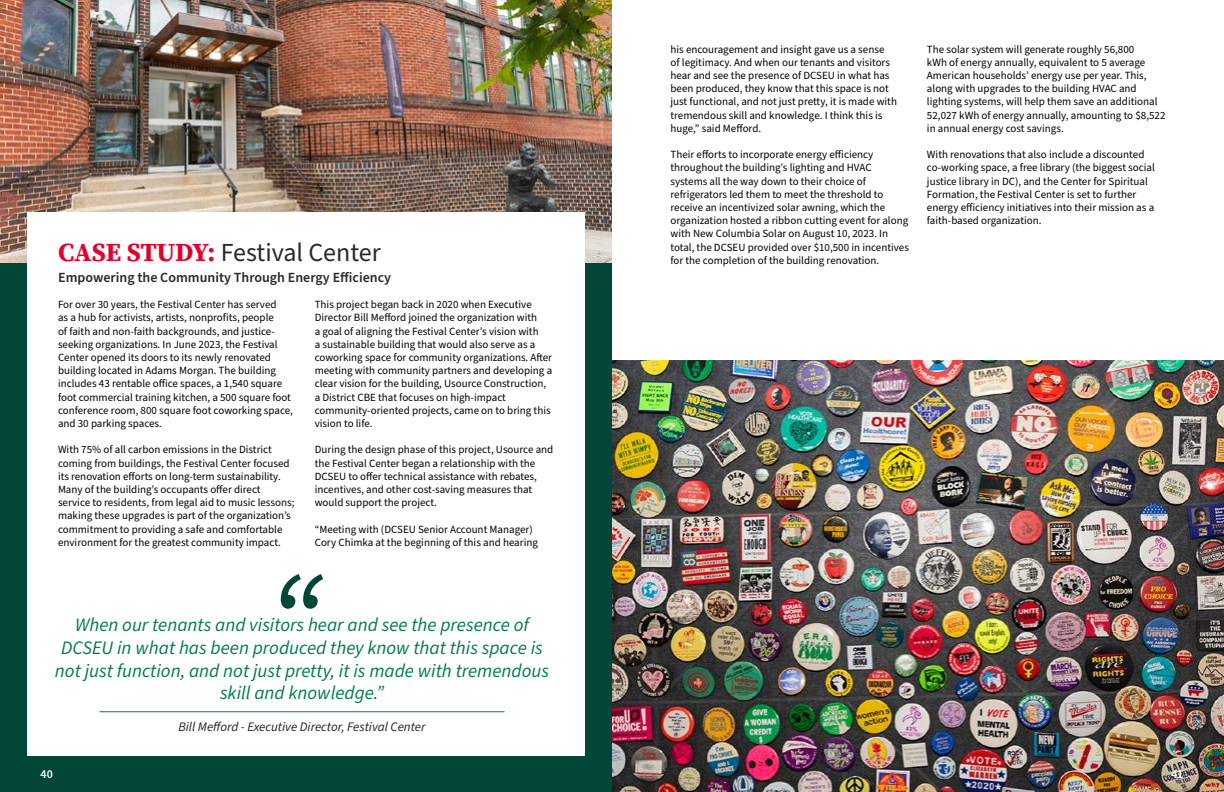
<style>
.page{position:relative;width:1224px;height:792px;background:#fff}
.page>*{position:absolute;margin:0;border:0;box-sizing:border-box;transform-origin:0 0}
.t1{font:26px "Source Sans Pro";color:#292927}
.t2{font:italic 19px/22.8px "Source Sans Pro";color:#047a53;text-align:center}
.t3{font:600 14px "Source Sans Pro";color:#292927}
.t4{font:italic 13px "Source Sans Pro";color:#222223}
.t5{font:600 12px "Source Sans Pro";color:#fff}
.t6{font:11px/13.2px "Source Sans Pro";color:#000}
.s1{font-family:"Source Serif Pro";font-weight:700;color:#e4002b}
</style>
<div class="page">
<img style="left:612px;top:360px;width:612px;height:432px">
<div style="left:0;top:263px;width:612px;height:529px;background:#024638"></div>
<img style="left:0;top:0;width:612px;height:263px">
<div style="left:27px;top:212px;width:558px;height:544px;background:#fff"></div>
<svg style="left:281px;top:574px;width:42px;height:35px"></svg>
<hr style="left:100px;top:712px;width:404px;height:1px;background:#047a53">
<h1 class="t1" style="left:58px;top:235px;width:324px"><span class="s1">CASE STUDY:</span> Festival Center</h1>
<p class="t6" style="left:58px;top:298px;width:237px">For over 30 years, the Festival Center has served<br>as a hub for activists, artists, nonprofits, people<br>of faith and non-faith backgrounds, and justice&shy;seeking organizations. In June 2023, the Festival Center opened its doors to its newly renovated building located in Adams Morgan. The building includes 43 rentable office spaces, a 1,540 square foot commercial training kitchen, a 500 square foot conference room, 800 square foot coworking space, and 30 parking spaces.</p>
<p class="t6" style="left:58px;top:444px;width:238px">With 75% of all carbon emissions in the District coming from buildings, the Festival Center focused its renovation efforts on long-term sustainability.<br>Many of the building’s occupants offer direct service to residents, from legal aid to music lessons; making these upgrades is part of the organization’s commitment to providing a safe and comfortable environment for the greatest community impact.</p>
<p class="t3" style="left:58px;top:268px;width:335px">Empowering the Community Through Energy Efficiency</p>
<p class="t6" style="left:315px;top:298px;width:239px">This project began back in 2020 when Executive Director Bill Mefford joined the organization with<br>a goal of aligning the Festival Center’s vision with<br>a sustainable building that would also serve as a coworking space for community organizations. After meeting with community partners and developing a clear vision for the building, Usource Construction, a District CBE that focuses on high-impact community-oriented projects, came on to bring this vision to life.</p>
<p class="t6" style="left:315px;top:444px;width:240px">During the design phase of this project, Usource and the Festival Center began a relationship with the DCSEU to offer technical assistance with rebates, incentives, and other cost-saving measures that would support the project.</p>
<p class="t6" style="left:315px;top:523px;width:225px">“Meeting with (DCSEU Senior Account Manager)<br>Cory Chimka at the beginning of this and hearing</p>
<h2 class="t2" style="left:55px;top:614px;width:496px">When our tenants and visitors hear and see the presence of DCSEU in what has been produced they know that this space is not just function, and not just pretty, it is made with tremendous skill and knowledge.”</h2>
<p class="t4" style="left:178px;top:718px;width:249px">Bill Mefford - Executive Director, Festival Center</p>
<p class="t6" style="left:670px;top:43px;width:228px">his encouragement and insight gave us a sense<br>of legitimacy. And when our tenants and visitors hear and see the presence of DCSEU in what has been produced, they know that this space is not just functional, and not just pretty, it is made with tremendous skill and knowledge. I think this is huge,” said Mefford.</p>
<p class="t6" style="left:670px;top:148px;width:240px">Their efforts to incorporate energy efficiency throughout the building’s lighting and HVAC systems all the way down to their choice of refrigerators led them to meet the threshold to receive an incentivized solar awning, which the organization hosted a ribbon cutting event for along with New Columbia Solar on August 10, 2023. In total, the DCSEU provided over $10,500 in incentives for the completion of the building renovation.</p>
<p class="t6" style="left:927px;top:43px;width:240px">The solar system will generate roughly 56,800<br>kWh of energy annually, equivalent to 5 average American households’ energy use per year. This, along with upgrades to the building HVAC and lighting systems, will help them save an additional 52,027 kWh of energy annually, amounting to $8,522 in annual energy cost savings.</p>
<p class="t6" style="left:927px;top:148px;width:229px">With renovations that also include a discounted co-working space, a free library (the biggest social justice library in DC), and the Center for Spiritual Formation, the Festival Center is set to further energy efficiency initiatives into their mission as a faith-based organization.</p>
<p class="t5" style="left:40px;top:766px;width:14px">40</p>
<p class="t5" style="left:1171px;top:766px;width:14px">41</p>
</div>
